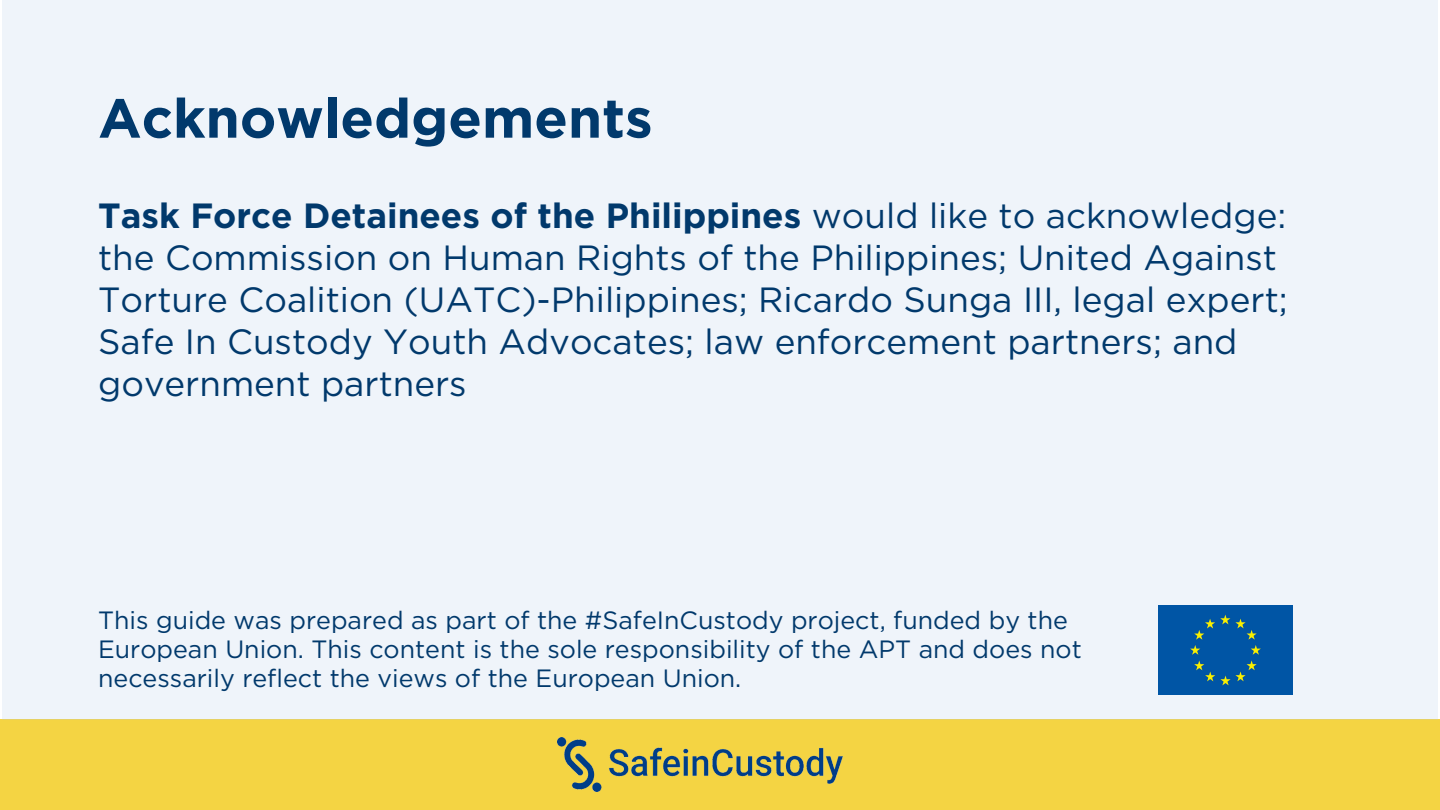
<style>
.page{position:relative;width:1440px;height:810px;background:#fff}
.page>*{position:absolute;margin:0;border:0;box-sizing:border-box;transform-origin:0 0}
.t1{font:700 55px "Gotham";color:#01396c}
.t2{font:35px/42px "Gotham";color:#01396c}
.t3{font:25px/29.2px "Gotham";color:#01396c}
.s1{font-weight:700}
</style>
<div class="page">
<div style="left:0;top:719px;width:1440px;height:91px;background:#f4d443"></div>
<div style="left:2px;top:0;width:1436px;height:719px;background:#eff4fa"></div>
<img style="left:558px;top:738px;width:285px;height:53px">
<div style="left:1159px;top:606px;width:133px;height:88px;background:#0055a5"></div>
<h1 class="t1" style="left:98px;top:85px;width:556px">Acknowledgements</h1>
<h2 class="t2" style="left:98px;top:194px;width:1191px"><span class="s1">Task Force Detainees of the Philippines</span> would like to acknowledge: the Commission on Human Rights of the Philippines; United Against Torture Coalition (UATC)-Philippines; Ricardo Sunga III, legal expert; Safe In Custody Youth Advocates; law enforcement partners; and government partners</h2>
<p class="t3" style="left:98px;top:605px;width:985px">This guide was prepared as part of the #SafeInCustody project, funded by the<br>European Union. This content is the sole responsibility of the APT and does not necessarily reflect the views of the European Union.</p>
</div>
